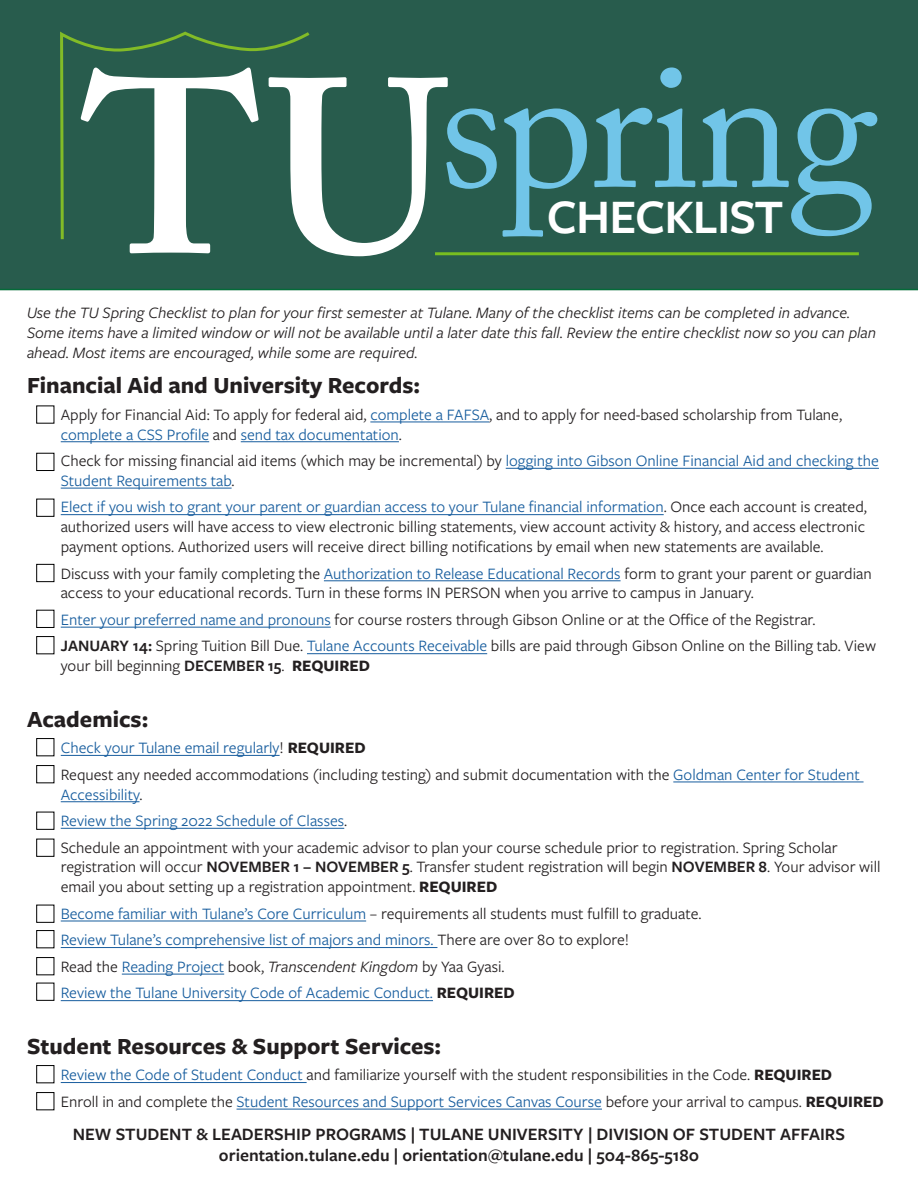
<style>
.page{position:relative;width:918px;height:1188px;background:#fff}
.page>*{position:absolute;margin:0;border:0;box-sizing:border-box;transform-origin:0 0}
.t1{font:182.25px "Adobe Caslon Pro";letter-spacing:-.02em;color:#71c5e8}
.t2{font:600 49.95px "Freight Sans Pro";letter-spacing:-.02em;color:#fff}
.t3{font:700 24px "Freight Sans Pro";color:#231f20}
.t4{font:600 18px "Freight Sans Pro";color:#231f20}
.t5{font:16.5px/19.8px "Freight Sans Pro";color:#231f20}
.t6{font:16.5px/19.8px "Freight Sans Pro";color:#175d9e}
.t7{font:italic 16.5px/19.8px "Freight Sans Pro";color:#231f20}
.s1{font-weight:600;font-size:246.75px;color:#fff}
.s2{color:#175d9e}
.s3{color:#231f20}
.s4{font-weight:600}
.s5{font-weight:700}
.s6{font-weight:700;color:#231f20}
.s7{font-style:italic}
</style>
<div class="page">
<div style="left:0;top:0;width:918px;height:290px;background:#285c4d"></div>
<hr style="left:435px;top:252px;width:424px;height:3px;background:#78be20">
<div style="left:59px;top:0;width:253px;height:242px;background:#285c4d"></div>
<hr style="left:370px;top:422px;width:119px;height:1px;background:#175d9e">
<hr style="left:61px;top:441px;width:148px;height:1px;background:#175d9e">
<hr style="left:241px;top:441px;width:158px;height:1px;background:#175d9e">
<hr style="left:506px;top:468px;width:373px;height:1px;background:#175d9e">
<hr style="left:61px;top:488px;width:171px;height:1px;background:#175d9e">
<hr style="left:61px;top:514px;width:603px;height:1px;background:#175d9e">
<hr style="left:324px;top:581px;width:297px;height:1px;background:#175d9e">
<hr style="left:61px;top:627px;width:270px;height:1px;background:#175d9e">
<hr style="left:307px;top:653px;width:180px;height:1px;background:#175d9e">
<hr style="left:61px;top:755px;width:219px;height:1px;background:#175d9e">
<hr style="left:673px;top:782px;width:191px;height:1px;background:#175d9e">
<hr style="left:61px;top:801px;width:79px;height:1px;background:#175d9e">
<hr style="left:61px;top:828px;width:283px;height:1px;background:#175d9e">
<hr style="left:61px;top:921px;width:305px;height:1px;background:#175d9e">
<hr style="left:61px;top:947px;width:376px;height:1px;background:#175d9e">
<hr style="left:122px;top:974px;width:102px;height:1px;background:#175d9e">
<hr style="left:61px;top:1000px;width:372px;height:1px;background:#175d9e">
<hr style="left:61px;top:1082px;width:246px;height:1px;background:#175d9e">
<hr style="left:237px;top:1109px;width:365px;height:1px;background:#175d9e">
<div style="left:36px;top:453px;width:18px;height:18px;border:1px solid #000"></div>
<div style="left:36px;top:499px;width:18px;height:18px;border:1px solid #000"></div>
<div style="left:36px;top:564px;width:18px;height:18px;border:1px solid #000"></div>
<div style="left:36px;top:610px;width:18px;height:18px;border:1px solid #000"></div>
<div style="left:36px;top:636px;width:18px;height:18px;border:1px solid #000"></div>
<div style="left:36px;top:738px;width:18px;height:18px;border:1px solid #000"></div>
<div style="left:36px;top:765px;width:18px;height:18px;border:1px solid #000"></div>
<div style="left:36px;top:812px;width:18px;height:18px;border:1px solid #000"></div>
<div style="left:36px;top:839px;width:18px;height:18px;border:1px solid #000"></div>
<div style="left:36px;top:905px;width:18px;height:18px;border:1px solid #000"></div>
<div style="left:36px;top:930px;width:18px;height:18px;border:1px solid #000"></div>
<div style="left:36px;top:957px;width:18px;height:18px;border:1px solid #000"></div>
<div style="left:36px;top:1065px;width:18px;height:18px;border:1px solid #000"></div>
<div style="left:36px;top:1092px;width:18px;height:18px;border:1px solid #000"></div>
<div style="left:36px;top:983px;width:18px;height:18px;border:1px solid #000"></div>
<p class="t1" style="left:83px;top:17px;width:796px"><span class="s1">TU</span>spring</p>
<p class="t2" style="left:547px;top:183px;width:238px">CHECKLIST</p>
<p class="t7" style="left:27px;top:302px;width:851px">Use the TU Spring Checklist to plan for your first semester at Tulane. Many of the checklist items can be completed in advance.<br>Some items have a limited window or will not be available until a later date this fall. Review the entire checklist now so you can plan ahead. Most items are encouraged, while some are required.</p>
<p class="t3" style="left:27px;top:369px;width:395px">Financial Aid and University Records:</p>
<p class="t5" style="left:61px;top:404px;width:783px">Apply for Financial Aid: To apply for federal aid, <span class="s2">complete a FAFSA</span>, and to apply for need-based scholarship from Tulane, <span class="s2">complete a CSS Profile</span> and <span class="s2">send tax documentation</span>.</p>
<p class="t6" style="left:61px;top:450px;width:820px"><span class="s3">Check for missing financial aid items (which may be incremental) by</span> logging into Gibson Online Financial Aid and checking the<br>Student Requirements tab<span class="s3">.</span></p>
<p class="t5" style="left:61px;top:497px;width:808px;text-align:justify"><span class="s2">Elect if you wish to grant your parent or guardian access to your Tulane financial information</span>. Once each account is created, authorized users will have access to view electronic billing statements, view account activity &amp; history, and access electronic payment options. Authorized users will receive direct billing notifications by email when new statements are available.</p>
<p class="t5" style="left:61px;top:563px;width:813px">Discuss with your family completing the <span class="s2">Authorization to Release Educational Records</span> form to grant your parent or guardian access to your educational records. Turn in these forms IN PERSON when you arrive to campus in January.</p>
<p class="t5" style="left:61px;top:609px;width:756px"><span class="s2">Enter your preferred name and pronouns</span> for course rosters through Gibson Online or at the Office of the Registrar.</p>
<p class="t5" style="left:61px;top:636px;width:817px"><span class="s4">JANUARY 14:</span> Spring Tuition Bill Due. <span class="s2">Tulane Accounts Receivable</span> bills are paid through Gibson Online on the Billing tab. View your bill beginning <span class="s4">DECEMBER 15</span>. <span class="s5">REQUIRED</span></p>
<p class="t3" style="left:27px;top:702px;width:123px">Academics:</p>
<p class="t6" style="left:61px;top:737px;width:306px">Check your Tulane email regularly<span class="s3">!</span> <span class="s6">REQUIRED</span></p>
<p class="t5" style="left:61px;top:764px;width:801px">Request any needed accommodations (including testing) and submit documentation with the <span class="s2">Goldman Center for Student<br>Accessibility</span>.</p>
<p class="t6" style="left:61px;top:810px;width:288px">Review the Spring 2022 Schedule of Classes<span class="s3">.</span></p>
<p class="t5" style="left:61px;top:837px;width:821px">Schedule an appointment with your academic advisor to plan your course schedule prior to registration. Spring Scholar registration will occur <span class="s4">NOVEMBER 1 – NOVEMBER 5</span>. Transfer student registration will begin <span class="s4">NOVEMBER 8</span>. Your advisor will email you about setting up a registration appointment. <span class="s5">REQUIRED</span></p>
<p class="t5" style="left:61px;top:903px;width:642px"><span class="s2">Become familiar with Tulane’s Core Curriculum</span> – requirements all students must fulfill to graduate.</p>
<p class="t6" style="left:61px;top:929px;width:570px">Review Tulane’s comprehensive list of majors and minors. <span class="s3">There are over 80 to explore!</span></p>
<p class="t5" style="left:61px;top:956px;width:445px">Read the <span class="s2">Reading Project</span> book, <span class="s7">Transcendent Kingdom</span> by Yaa Gyasi.</p>
<p class="t6" style="left:61px;top:982px;width:456px">Review the Tulane University Code of Academic Conduct. <span class="s6">REQUIRED</span></p>
<p class="t3" style="left:27px;top:1029px;width:416px">Student Resources &amp; Support Services:</p>
<p class="t5" style="left:61px;top:1064px;width:773px"><span class="s2">Review the Code of Student Conduct</span> and familiarize yourself with the student responsibilities in the Code. <span class="s5">REQUIRED</span></p>
<p class="t5" style="left:61px;top:1091px;width:824px">Enroll in and complete the <span class="s2">Student Resources and Support Services Canvas Course</span> before your arrival to campus. <span class="s5">REQUIRED</span></p>
<p class="t4" style="left:73px;top:1122px;width:774px">NEW STUDENT &amp; LEADERSHIP PROGRAMS | TULANE UNIVERSITY | DIVISION OF STUDENT AFFAIRS</p>
<p class="t4" style="left:219px;top:1143px;width:482px">orientation.tulane.edu | orientation@tulane.edu | 504-865-5180</p>
</div>
